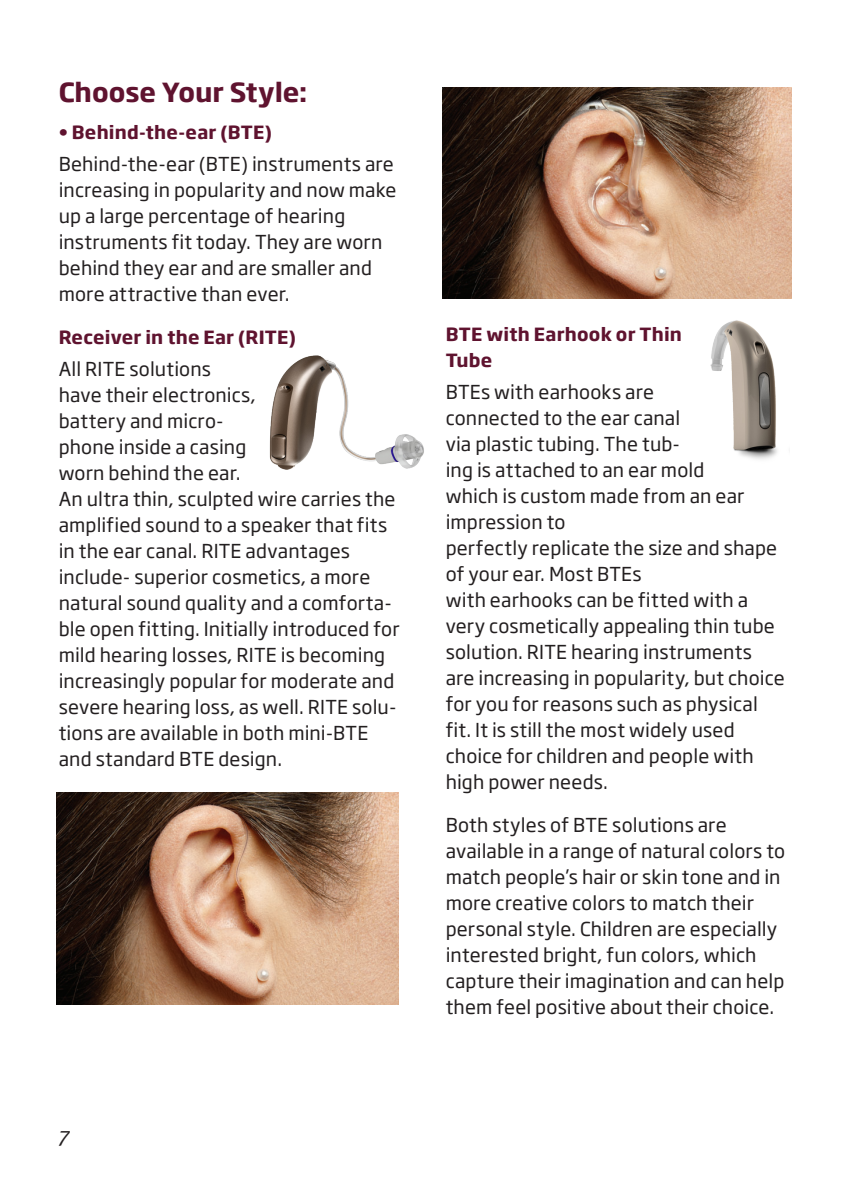
<style>
.page{position:relative;width:842px;height:1191px;background:#fff}
.page>*{position:absolute;margin:0;border:0;box-sizing:border-box;transform-origin:0 0}
.text{font:700 26px "Soho Gothic Pro";color:#5f132f}
.t1{font:italic 22px "Meta Pro";color:#231f20}
.text-2{font:19px/26px "Soho Gothic Pro";letter-spacing:.01em;color:#231f20}
.sm_head{font:700 18px/26px "Soho Gothic Pro";letter-spacing:.01em;color:#5f132f}
</style>
<div class="page">
<img style="left:710px;top:320px;width:67px;height:139px">
<img style="left:269px;top:355px;width:155px;height:115px">
<img style="left:443px;top:88px;width:348px;height:211px">
<img style="left:57px;top:792px;width:341px;height:213px">
<p class="text" style="left:59px;top:72px;width:250px">Choose Your Style:</p>
<p class="sm_head" style="left:59px;top:118px;width:215px">• Behind-the-ear (BTE)</p>
<p class="text-2" style="left:59px;top:150px;width:339px">Behind-the-ear (BTE) instruments are increasing in popularity and now make up a large percentage of hearing instruments fit today. They are worn behind they ear and are smaller and more attractive than ever.</p>
<p class="sm_head" style="left:59px;top:323px;width:239px">Receiver in the Ear (RITE)</p>
<p class="text-2" style="left:59px;top:355px;width:342px">All RITE solutions<br>have their electronics,<br>battery and micro-<br>phone inside a casing<br>worn behind the ear.<br>An ultra thin, sculpted wire carries the amplified sound to a speaker that fits in the ear canal. RITE advantages include- superior cosmetics, a more natural sound quality and a comforta&shy;ble open fitting. Initially introduced for mild hearing losses, RITE is becoming increasingly popular for moderate and severe hearing loss, as well. RITE solu&shy;tions are available in both mini-BTE and standard BTE design.</p>
<p class="t1" style="left:59px;top:1120px;width:12px">7</p>
<p class="sm_head" style="left:446px;top:320px;width:238px">BTE with Earhook or Thin<br>Tube</p>
<p class="text-2" style="left:446px;top:378px;width:341px">BTEs with earhooks are<br>connected to the ear canal<br>via plastic tubing. The tub-<br>ing is attached to an ear mold<br>which is custom made from an ear impression to<br>perfectly replicate the size and shape of your ear. Most BTEs<br>with earhooks can be fitted with a very cosmetically appealing thin tube solution. RITE hearing instruments are increasing in popularity, but choice for you for reasons such as physical fit. It is still the most widely used choice for children and people with high power needs.</p>
<p class="text-2" style="left:446px;top:811px;width:341px">Both styles of BTE solutions are available in a range of natural colors to match people’s hair or skin tone and in more creative colors to match their personal style. Children are especially interested bright, fun colors, which capture their imagination and can help them feel positive about their choice.</p>
</div>
